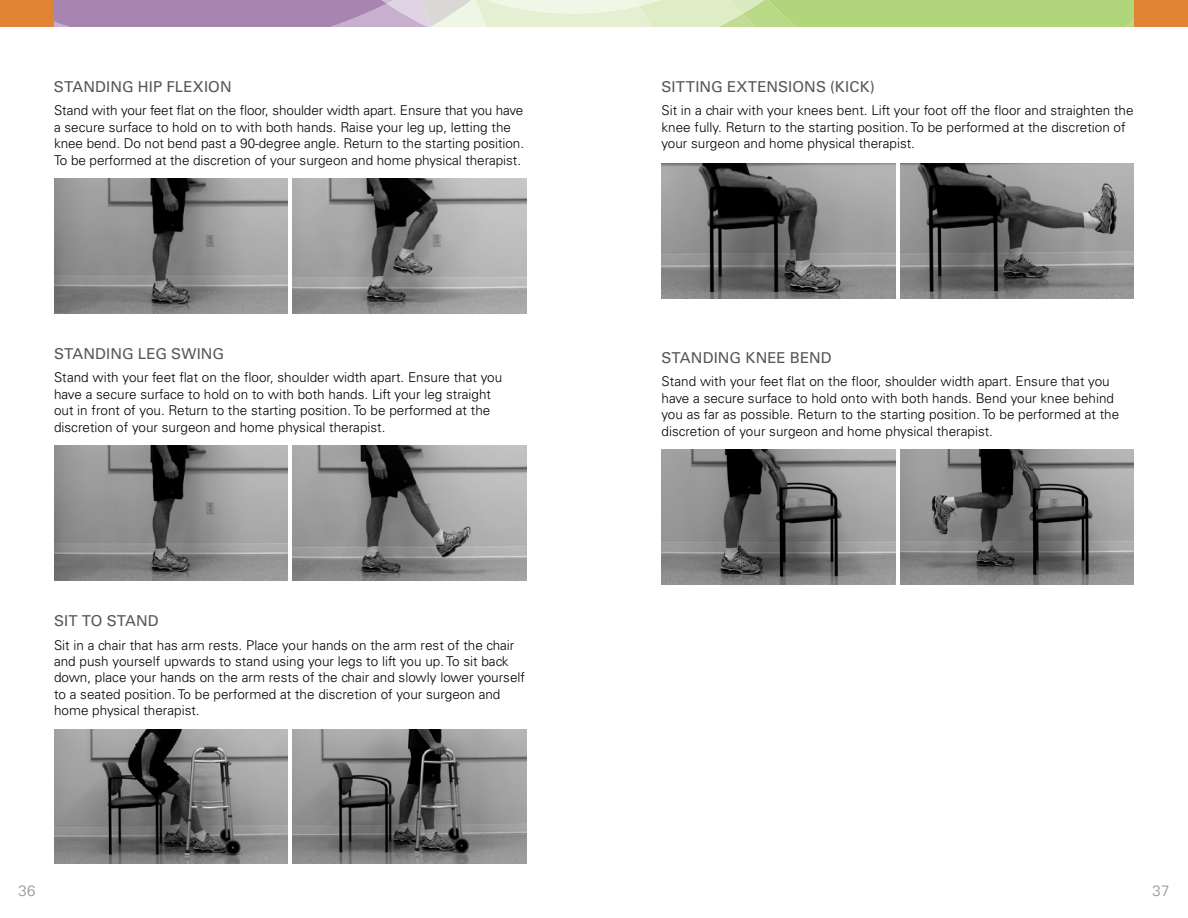
<style>
.page{position:relative;width:1188px;height:918px;background:#fff}
.page>*{position:absolute;margin:0;border:0;box-sizing:border-box;transform-origin:0 0}
.t1{font:15px "Univers LT Std";letter-spacing:.005em;color:#54565a}
.t2{font:300 15px "Univers LT Std";color:#909194}
.t3{font:300 13.5px/16.5px "Univers LT Std";color:#000}
</style>
<div class="page">
<svg style="left:54px;top:0;width:1080px;height:27px;background:#bfc4aa"></svg>
<div style="left:0;top:0;width:54px;height:27px;background:#e08433"></div>
<div style="left:1134px;top:0;width:54px;height:27px;background:#e08433"></div>
<img style="left:54px;top:178px;width:234px;height:135px">
<img style="left:293px;top:178px;width:233px;height:135px">
<img style="left:54px;top:445px;width:234px;height:135px">
<img style="left:293px;top:445px;width:233px;height:135px">
<img style="left:54px;top:729px;width:234px;height:135px">
<img style="left:293px;top:729px;width:233px;height:135px">
<img style="left:662px;top:163px;width:233px;height:135px">
<img style="left:900px;top:163px;width:234px;height:135px">
<img style="left:662px;top:449px;width:233px;height:135px">
<img style="left:900px;top:449px;width:234px;height:135px">
<p class="t1" style="left:54px;top:78px;width:179px">STANDING HIP FLEXION</p>
<p class="t3" style="left:54px;top:102px;width:472px">Stand with your feet flat on the floor, shoulder width apart. Ensure that you have a secure surface to hold on to with both hands. Raise your leg up, letting the knee bend. Do not bend past a 90-degree angle. Return to the starting position.<br>To be performed at the discretion of your surgeon and home physical therapist.</p>
<p class="t1" style="left:54px;top:345px;width:172px">STANDING LEG SWING</p>
<p class="t3" style="left:54px;top:369px;width:450px">Stand with your feet flat on the floor, shoulder width apart. Ensure that you have a secure surface to hold on to with both hands. Lift your leg straight out in front of you. Return to the starting position. To be performed at the discretion of your surgeon and home physical therapist.</p>
<p class="t1" style="left:54px;top:612px;width:106px">SIT TO STAND</p>
<p class="t3" style="left:54px;top:636px;width:473px">Sit in a chair that has arm rests. Place your hands on the arm rest of the chair and push yourself upwards to stand using your legs to lift you up. To sit back down, place your hands on the arm rests of the chair and slowly lower yourself to a seated position. To be performed at the discretion of your surgeon and home physical therapist.</p>
<p class="t1" style="left:662px;top:78px;width:215px">SITTING EXTENSIONS (KICK)</p>
<p class="t3" style="left:662px;top:102px;width:474px">Sit in a chair with your knees bent. Lift your foot off the floor and straighten the knee fully. Return to the starting position. To be performed at the discretion of your surgeon and home physical therapist.</p>
<p class="t1" style="left:662px;top:349px;width:172px">STANDING KNEE BEND</p>
<p class="t3" style="left:662px;top:373px;width:459px">Stand with your feet flat on the floor, shoulder width apart. Ensure that you have a secure surface to hold onto with both hands. Bend your knee behind you as far as possible. Return to the starting position. To be performed at the discretion of your surgeon and home physical therapist.</p>
<p class="t2" style="left:19px;top:882px;width:18px">36</p>
<p class="t2" style="left:1153px;top:882px;width:18px">37</p>
</div>
